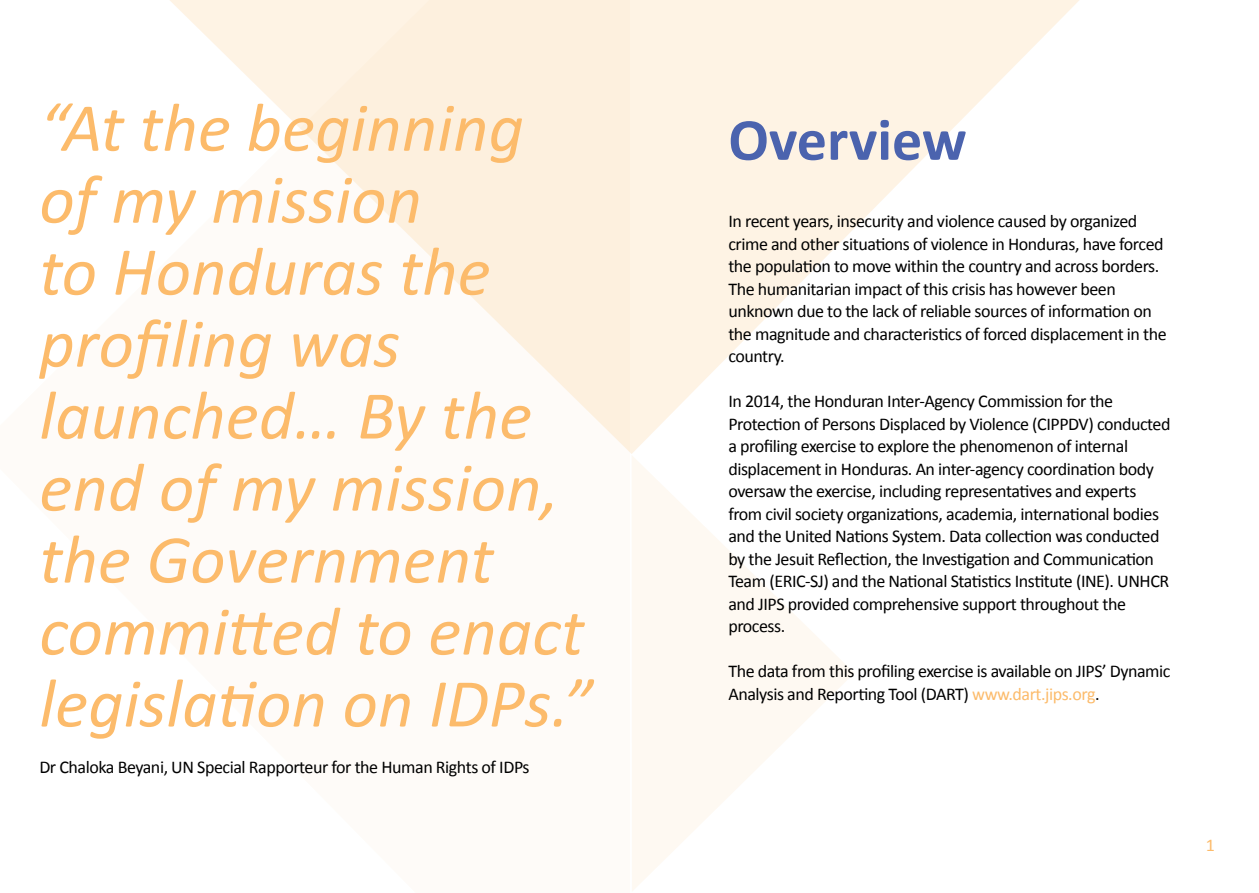
<style>
.page{position:relative;width:1259px;height:893px;background:#fff}
.page>*{position:absolute;margin:0;border:0;box-sizing:border-box;transform-origin:0 0}
.t1{font:italic 69px/72px "Calibri";color:#fcbb6b}
.t2{font:700 60px "Calibri";color:#4b63ae}
.t3{font:18px/22.5px "Calibri";letter-spacing:-.025em;color:#000}
.t4{font:18px "Calibri";color:#fcbb6b}
.s1{color:#fcbb6b}
</style>
<div class="page">
<svg style="left:630px;top:0;width:449px;height:454px;fill:#fef3e4"></svg>
<svg style="left:632px;top:456px;width:222px;height:435px;fill:#fef9f2"></svg>
<svg style="left:170px;top:0;width:460px;height:452px;fill:#fef3e4"></svg>
<h1 class="t1" style="left:39px;top:91px;width:555px">“At the beginning of my mission<br>to Honduras the profiling was launched… By the end of my mission, the Government committed to enact legislation on IDPs.”</h1>
<p class="t3" style="left:39px;top:756px;width:492px">Dr Chaloka Beyani, UN Special Rapporteur for the Human Rights of IDPs</p>
<h2 class="t2" style="left:728px;top:103px;width:240px">Overview</h2>
<p class="t3" style="left:728px;top:210px;width:440px">In recent years, insecurity and violence caused by organized crime and other situations of violence in Honduras, have forced the population to move within the country and across borders.<br>The humanitarian impact of this crisis has however been unknown due to the lack of reliable sources of information on the magnitude and characteristics of forced displacement in the country.</p>
<p class="t3" style="left:728px;top:390px;width:444px">In 2014, the Honduran Inter-Agency Commission for the Protection of Persons Displaced by Violence (CIPPDV) conducted a profiling exercise to explore the phenomenon of internal displacement in Honduras. An inter-agency coordination body oversaw the exercise, including representatives and experts from civil society organizations, academia, international bodies and the United Nations System. Data collection was conducted by the Jesuit Reflection, the Investigation and Communication Team (ERIC-SJ) and the National Statistics Institute (INE). UNHCR and JIPS provided comprehensive support throughout the process.</p>
<p class="t3" style="left:728px;top:660px;width:443px">The data from this profiling exercise is available on JIPS’ Dynamic<br>Analysis and Reporting Tool (DART) <span class="s1">www.dart.jips.org</span>.</p>
<p class="t4" style="left:1205px;top:833px;width:11px">1</p>
</div>
